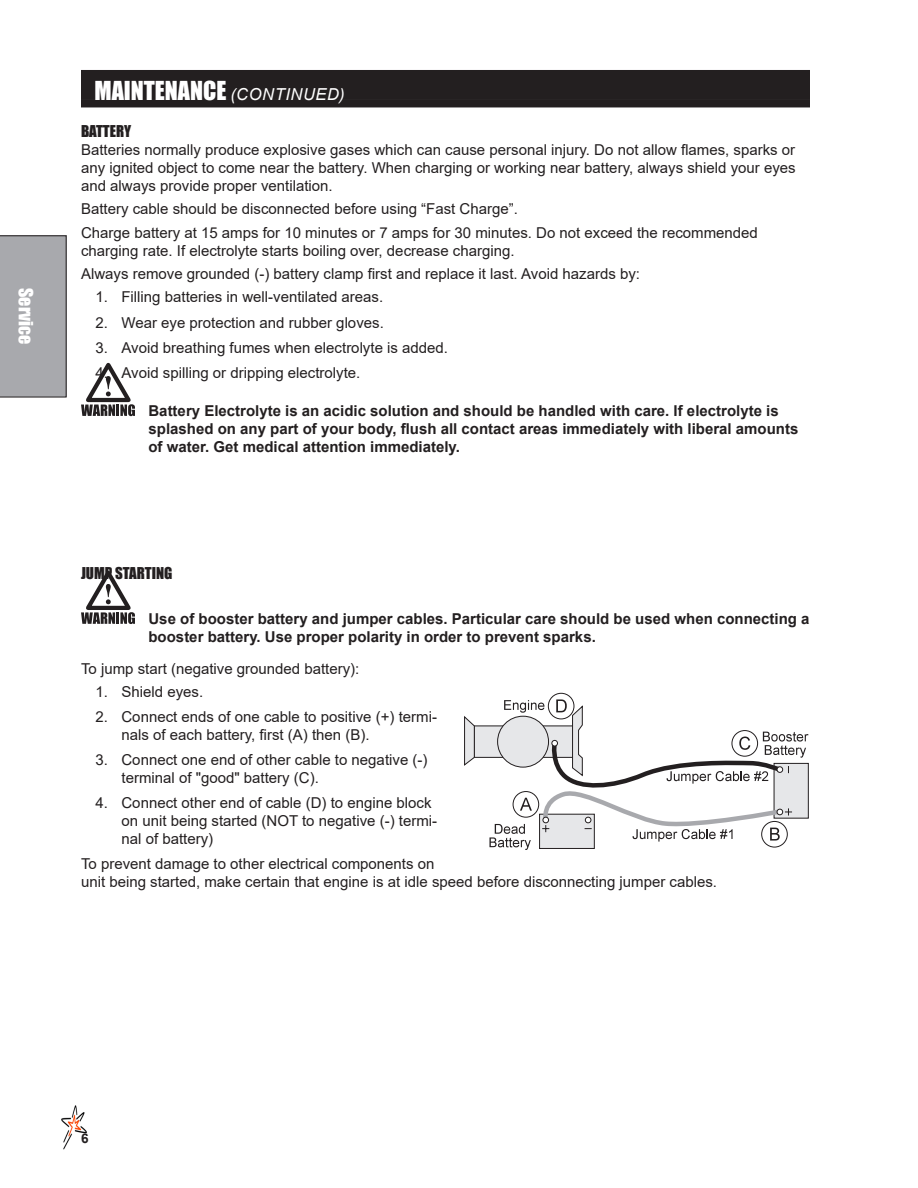
<style>
.page{position:relative;width:918px;height:1188px;background:#fff}
.page>*{position:absolute;margin:0;border:0;box-sizing:border-box;transform-origin:0 0}
.Header_Left{font:24px "Impact";color:#fff}
.t1{font:18px "Impact";color:#fff}
.Body_text{font:15px/18px "Arial";color:#231f20}
._1__2__3{font:15px/18px "Arial";color:#231f20}
.Warning_Danger_Cauti{font:700 15px/18px "Arial";color:#231f20}
.Subhead_1{font:15px "Impact";color:#231f20}
.t2{font:700 13.5px "Arial";color:#231f20}
.s1{font-family:"Arial";font-style:italic;font-size:16.5px}
</style>
<div class="page">
<img style="left:61px;top:1105px;width:26px;height:45px">
<div style="left:79px;top:1133px;width:27px;height:8px;background:#fff"></div>
<div style="left:0;top:235px;width:67px;height:162px;background:#a8a9ad"></div>
<div style="left:81px;top:70px;width:729px;height:30px;background:#231f20"></div>
<div style="left:81px;top:100px;width:729px;height:7px;background:#231f20"></div>
<svg style="left:81px;top:363px;width:54px;height:53px"></svg>
<svg style="left:81px;top:571px;width:54px;height:53px"></svg>
<div style="left:774px;top:763px;width:35px;height:56px;background:#454243"></div>
<div style="left:474px;top:726px;width:103px;height:32px;background:#e6e7e9;border:1px solid #231f20"></div>
<svg style="left:464px;top:716px;width:11px;height:50px"></svg>
<svg style="left:548px;top:693px;width:26px;height:26px"></svg>
<div style="left:548px;top:693px;width:26px;height:26px;border:1px solid #231f20;border-radius:50%"></div>
<svg style="left:489px;top:699px;width:319px;height:151px"></svg>
<p class="t1" style="left:40px;top:288px;width:58px;rotate:90deg">Service</p>
<p class="Header_Left" style="left:94px;top:72px;width:252px">MAINTENANCE <span class="s1">(CONTINUED)</span></p>
<p class="Subhead_1" style="left:81px;top:119px;width:52px">BATTERY</p>
<p class="Body_text" style="left:81px;top:141px;width:716px;text-align:justify">Batteries normally produce explosive gases which can cause personal injury. Do not allow flames, sparks or any ignited object to come near the battery. When charging or working near battery, always shield your eyes and always provide proper ventilation.</p>
<p class="Body_text" style="left:81px;top:200px;width:438px">Battery cable should be disconnected before using “Fast Charge”.</p>
<p class="Body_text" style="left:81px;top:223px;width:678px">Charge battery at 15 amps for 10 minutes or 7 amps for 30 minutes. Do not exceed the recommended charging rate. If electrolyte starts boiling over, decrease charging.</p>
<p class="Body_text" style="left:81px;top:265px;width:561px">Always remove grounded (-) battery clamp first and replace it last. Avoid hazards by:</p>
<p class="_1__2__3" style="left:95px;top:288px;width:289px">1. Filling batteries in well-ventilated areas.</p>
<p class="_1__2__3" style="left:95px;top:313px;width:290px">2. Wear eye protection and rubber gloves.</p>
<p class="_1__2__3" style="left:95px;top:338px;width:354px">3. Avoid breathing fumes when electrolyte is added.</p>
<p class="_1__2__3" style="left:95px;top:363px;width:266px">4. Avoid spilling or dripping electrolyte.</p>
<p class="Warning_Danger_Cauti" style="left:148px;top:402px;width:651px">Battery Electrolyte is an acidic solution and should be handled with care. If electrolyte is splashed on any part of your body, flush all contact areas immediately with liberal amounts of water. Get medical attention immediately.</p>
<p class="Subhead_1" style="left:81px;top:562px;width:93px">JUMP STARTING</p>
<p class="Warning_Danger_Cauti" style="left:148px;top:610px;width:663px">Use of booster battery and jumper cables. Particular care should be used when connecting a booster battery. Use proper polarity in order to prevent sparks.</p>
<p class="Body_text" style="left:81px;top:659px;width:280px">To jump start (negative grounded battery):</p>
<p class="_1__2__3" style="left:95px;top:683px;width:109px">1. Shield eyes.</p>
<p class="_1__2__3" style="left:122px;top:708px;width:317px;text-indent:-26px">2. Connect ends of one cable to positive (+) termi&shy;nals of each battery, first (A) then (B).</p>
<p class="_1__2__3" style="left:122px;top:751px;width:307px;text-indent:-26px">3. Connect one end of other cable to negative (-) terminal of "good" battery (C).</p>
<p class="_1__2__3" style="left:122px;top:794px;width:317px;text-indent:-26px">4. Connect other end of cable (D) to engine block on unit being started (NOT to negative (-) termi&shy;nal of battery)</p>
<p class="Body_text" style="left:81px;top:855px;width:638px">To prevent damage to other electrical components on<br>unit being started, make certain that engine is at idle speed before disconnecting jumper cables.</p>
<p class="t2" style="left:81px;top:1129px;width:9px">6</p>
</div>
